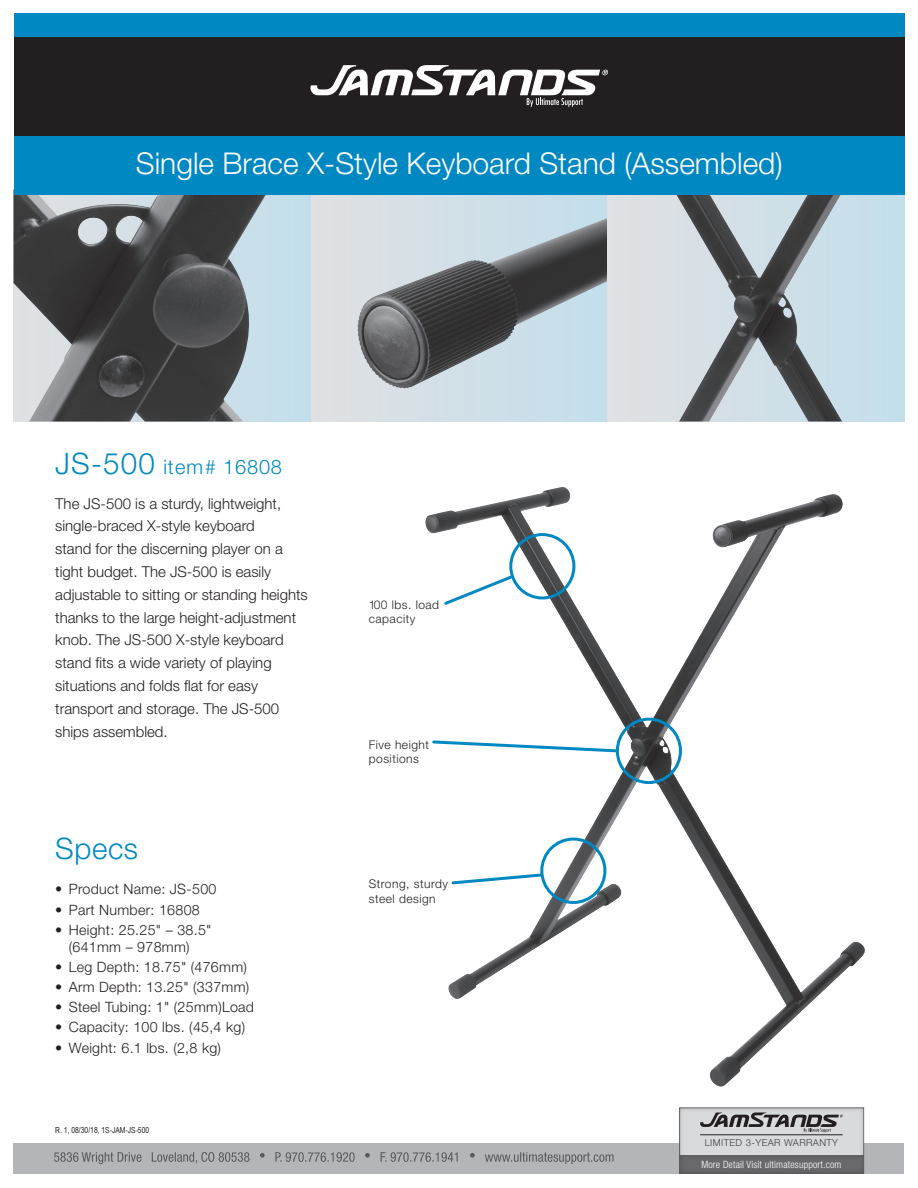
<style>
.page{position:relative;width:918px;height:1188px;background:#fff}
.page>*{position:absolute;margin:0;border:0;box-sizing:border-box;transform-origin:0 0}
.t1{font:300 30px "Helvetica Neue";color:#fff}
.t2{font:300 29.55px "Helvetica Neue";letter-spacing:.02em;color:#0088c3}
.t3{font:300 19.95px "Helvetica Neue";letter-spacing:.04em;color:#0088c3}
.t4{font:300 15px/22.8px "Helvetica Neue";color:#231f20}
.t5{font:300 14.25px/17.4px "Helvetica Neue";letter-spacing:.02em;color:#231f20;text-align:center}
.t6{font:300 12px/14.4px "Helvetica Neue";letter-spacing:.04em;color:#231f20}
.t7{font:300 condensed 10.05px "Helvetica Neue";letter-spacing:.02em;color:#fff}
.t8{font:300 9.6px "Helvetica Neue";letter-spacing:.04em;color:#3e3e3f}
.t9{font:8.25px "Arial Narrow";color:#231f20}
.s1{font-size:29.55px}
</style>
<div class="page">
<img style="left:425px;top:487px;width:440px;height:600px">
<div style="left:310px;top:190px;width:298px;height:232px;background:linear-gradient(to right,#dcdfe2,#bbdbea)"></div>
<img style="left:357px;top:218px;width:251px;height:171px">
<svg style="left:608px;top:194px;width:296px;height:228px;background:#d0dfe6"></svg>
<img style="left:673px;top:194px;width:171px;height:228px">
<div style="left:14px;top:190px;width:296px;height:232px;background:#c5dfec"></div>
<img style="left:14px;top:194px;width:264px;height:228px">
<div style="left:14px;top:1143px;width:890px;height:31px;background:#b4b5b8"></div>
<svg style="left:54px;top:1152px;width:560px;height:12px"></svg>
<div style="left:677px;top:1105px;width:187px;height:69px;background:#231f20;opacity:.27"></div>
<div style="left:678px;top:1153px;width:186px;height:21px;background:#68686b"></div>
<hr style="left:700px;top:1135px;width:143px;height:1px;background:#231f20">
<svg style="left:700px;top:1112px;width:143px;height:21px;background:#9b9a9c"></svg>
<div style="left:14px;top:136px;width:890px;height:58px;background:#0088c3"></div>
<div style="left:14px;top:14px;width:890px;height:122px;background:#231f20"></div>
<div style="left:14px;top:14px;width:890px;height:23px;background:#0088c3"></div>
<svg style="left:310px;top:65px;width:298px;height:42px"></svg>
<svg style="left:442px;top:573px;width:73px;height:34px"></svg>
<svg style="left:431px;top:739px;width:187px;height:15px"></svg>
<svg style="left:450px;top:872px;width:95px;height:14px"></svg>
<div style="left:509px;top:533px;width:66px;height:66px;border:3px solid #0088c3;border-radius:50%"></div>
<div style="left:540px;top:838px;width:66px;height:66px;border:3px solid #0088c3;border-radius:50%"></div>
<div style="left:616px;top:718px;width:66px;height:66px;border:3px solid #0088c3;border-radius:50%"></div>
<p class="t1" style="left:136px;top:145px;width:648px">Single Brace X-Style Keyboard Stand (Assembled)</p>
<p class="t3" style="left:55px;top:454px;width:228px"><span class="s1">JS-500</span> item# 16808</p>
<p class="t4" style="left:55px;top:492px;width:227px">The JS-500 is a sturdy, lightweight, single-braced X-style keyboard</p>
<p class="t4" style="left:55px;top:537px;width:254px">stand for the discerning player on a tight budget. The JS-500 is easily adjustable to sitting or standing heights thanks to the large height-adjustment knob. The JS-500 X-style keyboard stand fits a wide variety of playing situations and folds flat for easy transport and storage. The JS-500 ships assembled.</p>
<p class="t2" style="left:55px;top:830px;width:84px">Specs</p>
<p class="t5" style="left:55px;top:880px;width:163px">• Product Name: JS-500</p>
<p class="t5" style="left:55px;top:900px;width:146px">• Part Number: 16808</p>
<p class="t5" style="left:55px;top:921px;width:158px">• Height: 25.25" – 38.5" (641mm – 978mm)</p>
<p class="t5" style="left:55px;top:958px;width:193px">• Leg Depth: 18.75" (476mm)</p>
<p class="t5" style="left:55px;top:978px;width:196px">• Arm Depth: 13.25" (337mm)</p>
<p class="t5" style="left:55px;top:998px;width:200px">• Steel Tubing: 1" (25mm)Load</p>
<p class="t5" style="left:55px;top:1018px;width:191px">• Capacity: 100 lbs. (45,4 kg)</p>
<p class="t5" style="left:55px;top:1038px;width:167px">• Weight: 6.1 lbs. (2,8 kg)</p>
<p class="t9" style="left:55px;top:1124px;width:96px">R. 1, 08/30/18, 1S-JAM-JS-500</p>
<p class="t6" style="left:369px;top:597px;width:72px">100 lbs. load capacity</p>
<p class="t6" style="left:369px;top:737px;width:62px">Five height positions</p>
<p class="t6" style="left:369px;top:877px;width:81px">Strong, sturdy steel design</p>
<p class="t8" style="left:705px;top:1137px;width:135px">LIMITED 3-YEAR WARRANTY</p>
<p class="t7" style="left:701px;top:1158px;width:142px">More Detail Visit ultimatesupport.com</p>
</div>
